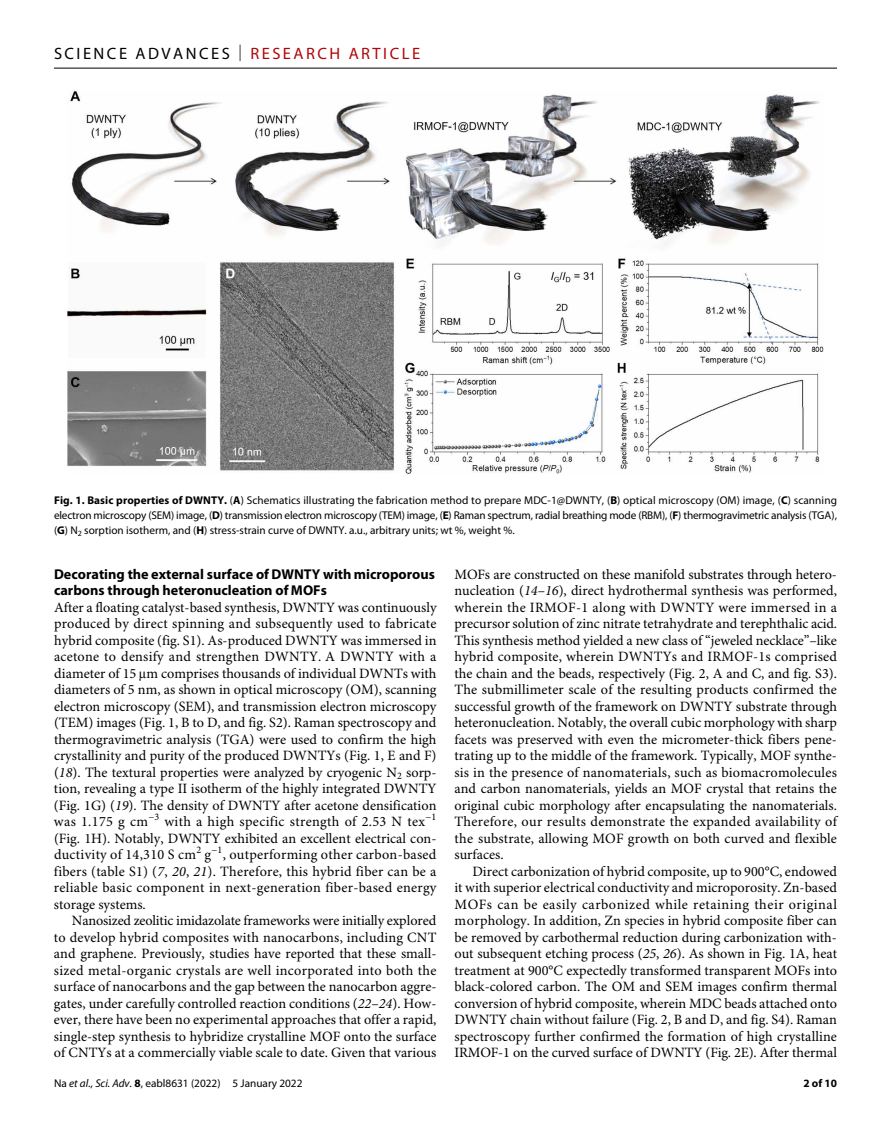
<style>
.page{position:relative;width:891px;height:1134px;background:#fff}
.page>*{position:absolute;margin:0;border:0;box-sizing:border-box;transform-origin:0 0}
.t1{font:16.5px "Myriad Pro";letter-spacing:.15em;color:#000}
.t2{font:14.25px/16.5px "Minion Pro";color:#000;text-align:justify}
.t3{font:700 14.25px/16.5px "Myriad Pro";color:#000}
.t4{font:11.25px/15px "Myriad Pro";color:#000;text-align:justify}
.t5{font:700 11.25px "Myriad Pro";color:#000}
.s1{font-weight:300}
.s2{color:#b10508}
.s3{font-weight:700}
.s4{font-style:italic}
</style>
<div class="page">
<hr style="left:54px;top:68px;width:783px;height:1px;background:#000">
<img style="left:68px;top:91px;width:755px;height:383px">
<p class="t1" style="left:54px;top:40px;width:368px">SCIENCE ADVANCES <span class="s1">|</span> <span class="s2">RESEARCH ARTICLE</span></p>
<p class="t4" style="left:54px;top:493px;width:784px"><span class="s3">Fig. 1. Basic properties of DWNTY.</span> (<span class="s3">A</span>) Schematics illustrating the fabrication method to prepare MDC-1@DWNTY, (<span class="s3">B</span>) optical microscopy (OM) image, (<span class="s3">C</span>) scanning electron microscopy (SEM) image, (<span class="s3">D</span>) transmission electron microscopy (TEM) image, (<span class="s3">E</span>) Raman spectrum, radial breathing mode (RBM), (<span class="s3">F</span>) thermogravimetric analysis (TGA), (<span class="s3">G</span>) N<sub>2</sub> sorption isotherm, and (<span class="s3">H</span>) stress-strain curve of DWNTY. a.u., arbitrary units; wt %, weight %.</p>
<p class="t3" style="left:54px;top:564px;width:383px">Decorating the external surface of DWNTY with microporous carbons through heteronucleation of MOFs</p>
<p class="t2" style="left:54px;top:600px;width:384px">After a floating catalyst-based synthesis, DWNTY was continuously produced by direct spinning and subsequently used to fabricate hybrid composite (fig. S1). As-produced DWNTY was immersed in acetone to densify and strengthen DWNTY. A DWNTY with a diameter of 15 m comprises thousands of individual DWNTs with diameters of 5 nm, as shown in optical microscopy (OM), scanning electron microscopy (SEM), and transmission electron microscopy (TEM) images (Fig. 1, B to D, and fig. S2). Raman spectroscopy and thermogravimetric analysis (TGA) were used to confirm the high crystallinity and purity of the produced DWNTYs (Fig. 1, E and F) (<span class="s4">18</span>). The textural properties were analyzed by cryogenic N<sub>2</sub> sorp&shy;tion, revealing a type II isotherm of the highly integrated DWNTY (Fig. 1G) (<span class="s4">19</span>). The density of DWNTY after acetone densification was 1.175 g cm<sup>−3</sup> with a high specific strength of 2.53 N tex<sup>−1 </sup>(Fig. 1H). Notably, DWNTY exhibited an excellent electrical con&shy;ductivity of 14,310 S cm<sup>2</sup> g<sup>−1</sup>, outperforming other carbon-based fibers (table S1) (<span class="s4">7</span>, <span class="s4">20</span>, <span class="s4">21</span>). Therefore, this hybrid fiber can be a reliable basic component in next-generation fiber-based energy storage systems.</p>
<p class="t2" style="left:54px;top:914px;width:384px;text-indent:18px">Nanosized zeolitic imidazolate frameworks were initially explored to develop hybrid composites with nanocarbons, including CNT and graphene. Previously, studies have reported that these small&shy;sized metal-organic crystals are well incorporated into both the surface of nanocarbons and the gap between the nanocarbon aggre&shy;gates, under carefully controlled reaction conditions (<span class="s4">22</span>–<span class="s4">24</span>). How&shy;ever, there have been no experimental approaches that offer a rapid, single-step synthesis to hybridize crystalline MOF onto the surface of CNTYs at a commercially viable scale to date. Given that various</p>
<p class="t4" style="left:54px;top:1076px;width:250px">Na <span class="s4">et al</span>., <span class="s4">Sci. Adv.</span> <span class="s3">8</span>, eabl8631 (2022) 5 January 2022</p>
<p class="t2" style="left:454px;top:567px;width:384px">MOFs are constructed on these manifold substrates through hetero&shy;nucleation (<span class="s4">14</span>–<span class="s4">16</span>), direct hydrothermal synthesis was performed, wherein the IRMOF-1 along with DWNTY were immersed in a precursor solution of zinc nitrate tetrahydrate and terephthalic acid.<br>This synthesis method yielded a new class of “jeweled necklace”–like hybrid composite, wherein DWNTYs and IRMOF-1s comprised the chain and the beads, respectively (Fig. 2, A and C, and fig. S3).<br>The submillimeter scale of the resulting products confirmed the successful growth of the framework on DWNTY substrate through heteronucleation. Notably, the overall cubic morphology with sharp facets was preserved with even the micrometer-thick fibers pene&shy;trating up to the middle of the framework. Typically, MOF synthe&shy;sis in the presence of nanomaterials, such as biomacromolecules and carbon nanomaterials, yields an MOF crystal that retains the original cubic morphology after encapsulating the nanomaterials.<br>Therefore, our results demonstrate the expanded availability of the substrate, allowing MOF growth on both curved and flexible surfaces.</p>
<p class="t2" style="left:454px;top:864px;width:384px;text-indent:18px">Direct carbonization of hybrid composite, up to 900°C, endowed it with superior electrical conductivity and microporosity. Zn-based MOFs can be easily carbonized while retaining their original morphology. In addition, Zn species in hybrid composite fiber can be removed by carbothermal reduction during carbonization with&shy;out subsequent etching process (<span class="s4">25</span>, <span class="s4">26</span>). As shown in Fig. 1A, heat treatment at 900°C expectedly transformed transparent MOFs into black-colored carbon. The OM and SEM images confirm thermal conversion of hybrid composite, wherein MDC beads attached onto DWNTY chain without failure (Fig. 2, B and D, and fig. S4). Raman spectroscopy further confirmed the formation of high crystalline IRMOF-1 on the curved surface of DWNTY (Fig. 2E). After thermal</p>
<p class="t5" style="left:803px;top:1074px;width:35px">2 of 10</p>
</div>
